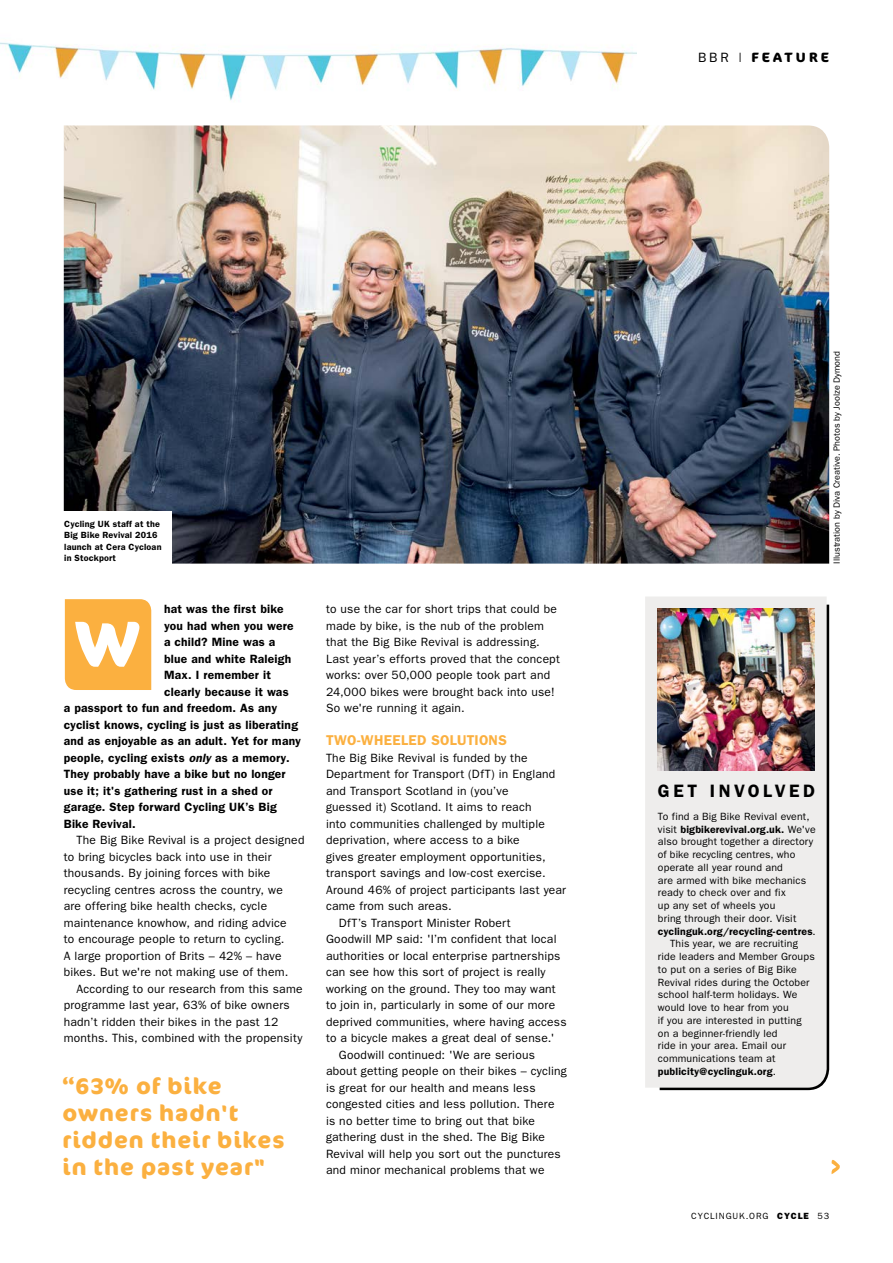
<style>
.page{position:relative;width:893px;height:1263px;background:#fff}
.page>*{position:absolute;margin:0;border:0;box-sizing:border-box;transform-origin:0 0}
.CTC_GREAT_RIDES_BODY{font:700 64.35px "Cocon Pro";color:#fff}
.CTC_GREAT_RIDES_PULL{font:700 22.5px/27px "Cocon Pro";letter-spacing:.045em;color:#fbb040}
.CTC_GREAT_RIDES_BOXO{font:600 18px "Franklin Gothic";letter-spacing:.195em;color:#000}
.CTC_GREAT_RIDES_BODY-2{font:600 14.25px "Franklin Gothic";letter-spacing:.015em;color:#fbb040}
.t1{font:700 13.5px "Cocon Pro";letter-spacing:.225em;color:#000}
.CTC_GREAT_RIDES_BODY-3{font:12px/16.5px "Franklin Gothic";letter-spacing:.02em;color:#000}
.CTC_GREAT_RIDES_BODY-4{font:600 12px "Franklin Gothic";letter-spacing:.02em;color:#000}
.CTC_GREAT_RIDES_BOXO-2{font:10.5px/12.8px "Franklin Gothic";letter-spacing:.015em;color:#000}
.CTC_GREAT_RIDES_BOXO-3{font:600 9px/11.2px "Franklin Gothic";letter-spacing:.02em;color:#000}
.t2{font:9px "Franklin Gothic";color:#000}
.t3{font:9px "Franklin Gothic";letter-spacing:.1em;color:#000}
.s1{font-family:"Franklin Gothic";font-weight:400}
.s2{font-style:italic}
.s3{font-weight:600}
.s4{font-weight:800}
</style>
<div class="page">
<img style="left:1px;top:42px;width:635px;height:59px">
<img style="left:64px;top:125px;width:765px;height:439px">
<div style="left:645px;top:597px;width:182px;height:491px;background:#eeedec"></div>
<img style="left:658px;top:608px;width:157px;height:162px">
<svg style="left:832px;top:1160px;width:8px;height:14px"></svg>
<div style="left:65px;top:599px;width:86px;height:91px;background:#fbb040"></div>
<div style="left:56px;top:511px;width:116px;height:61px;background:#fff"></div>
<p class="t1" style="left:698px;top:48px;width:133px"><span class="s1">BBR |</span> FEATURE</p>
<p class="CTC_GREAT_RIDES_BOXO-3" style="left:64px;top:518px;width:99px">Cycling UK staff at the<br>Big Bike Revival 2016 launch at Cera Cycloan in Stockport</p>
<p class="CTC_GREAT_RIDES_BODY-4" style="left:164px;top:602px;width:121px">hat was the first bike</p>
<p class="CTC_GREAT_RIDES_BODY-4" style="left:164px;top:618px;width:131px">you had when you were</p>
<p class="CTC_GREAT_RIDES_BODY-4" style="left:164px;top:635px;width:113px">a child? Mine was a</p>
<p class="CTC_GREAT_RIDES_BODY-4" style="left:164px;top:651px;width:129px">blue and white Raleigh</p>
<p class="CTC_GREAT_RIDES_BODY-4" style="left:164px;top:668px;width:108px">Max. I remember it</p>
<p class="CTC_GREAT_RIDES_BODY-4" style="left:164px;top:684px;width:126px">clearly because it was</p>
<p class="CTC_GREAT_RIDES_BODY-4" style="left:64px;top:701px;width:215px">a passport to fun and freedom. As any</p>
<p class="CTC_GREAT_RIDES_BODY-4" style="left:64px;top:717px;width:236px">cyclist knows, cycling is just as liberating</p>
<p class="CTC_GREAT_RIDES_BODY-4" style="left:64px;top:734px;width:239px">and as enjoyable as an adult. Yet for many</p>
<p class="CTC_GREAT_RIDES_BODY-4" style="left:64px;top:750px;width:227px">people, cycling exists <span class="s2">only</span> as a memory.</p>
<p class="CTC_GREAT_RIDES_BODY-4" style="left:64px;top:767px;width:223px">They probably have a bike but no longer</p>
<p class="CTC_GREAT_RIDES_BODY-4" style="left:64px;top:783px;width:210px">use it; it's gathering rust in a shed or</p>
<p class="CTC_GREAT_RIDES_BODY-4" style="left:64px;top:800px;width:214px">garage. Step forward Cycling UK’s Big</p>
<p class="CTC_GREAT_RIDES_BODY-4" style="left:64px;top:816px;width:73px">Bike Revival.</p>
<p class="CTC_GREAT_RIDES_BODY-3" style="left:64px;top:831px;width:242px;text-indent:13px">The Big Bike Revival is a project designed to bring bicycles back into use in their thousands. By joining forces with bike recycling centres across the country, we<br>are offering bike health checks, cycle maintenance knowhow, and riding advice<br>to encourage people to return to cycling.<br>A large proportion of Brits – 42% – have bikes. But we're not making use of them.</p>
<p class="CTC_GREAT_RIDES_BODY-3" style="left:64px;top:980px;width:240px;text-indent:13px">According to our research from this same programme last year, 63% of bike owners hadn’t ridden their bikes in the past 12 months. This, combined with the propensity</p>
<p class="CTC_GREAT_RIDES_BODY" style="left:75px;top:599px;width:67px">W</p>
<p class="CTC_GREAT_RIDES_PULL" style="left:63px;top:1072px;width:224px">“63% of bike owners hadn't ridden their bikes in the past year"</p>
<p class="CTC_GREAT_RIDES_BODY-3" style="left:326px;top:600px;width:235px">to use the car for short trips that could be made by bike, is the nub of the problem that the Big Bike Revival is addressing.<br>Last year’s efforts proved that the concept works: over 50,000 people took part and 24,000 bikes were brought back into use!<br>So we're running it again.</p>
<p class="CTC_GREAT_RIDES_BODY-2" style="left:326px;top:732px;width:182px">TWO-WHEELED SOLUTIONS</p>
<p class="CTC_GREAT_RIDES_BODY-3" style="left:326px;top:749px;width:242px">The Big Bike Revival is funded by the Department for Transport (DfT) in England and Transport Scotland in (you’ve<br>guessed it) Scotland. It aims to reach<br>into communities challenged by multiple deprivation, where access to a bike<br>gives greater employment opportunities, transport savings and low-cost exercise.<br>Around 46% of project participants last year came from such areas.</p>
<p class="CTC_GREAT_RIDES_BODY-3" style="left:326px;top:914px;width:242px;text-indent:13px">DfT’s Transport Minister Robert<br>Goodwill MP said: 'I’m confident that local authorities or local enterprise partnerships can see how this sort of project is really working on the ground. They too may want to join in, particularly in some of our more deprived communities, where having access to a bicycle makes a great deal of sense.'</p>
<p class="CTC_GREAT_RIDES_BODY-3" style="left:326px;top:1046px;width:242px;text-indent:13px">Goodwill continued: 'We are serious about getting people on their bikes – cycling is great for our health and means less congested cities and less pollution. There<br>is no better time to bring out that bike gathering dust in the shed. The Big Bike Revival will help you sort out the punctures and minor mechanical problems that we</p>
<p class="t2" style="left:832px;top:564px;width:214px;rotate:-90deg">Illustration by Diva Creative. Photos by Joolze Dymond</p>
<p class="CTC_GREAT_RIDES_BOXO" style="left:658px;top:780px;width:159px">GET INVOLVED</p>
<p class="CTC_GREAT_RIDES_BOXO-2" style="left:658px;top:810px;width:159px">To find a Big Bike Revival event, visit <span class="s3">bigbikerevival.org.uk.</span> We've also brought together a directory of bike recycling centres, who operate all year round and<br>are armed with bike mechanics ready to check over and fix<br>up any set of wheels you<br>bring through their door. Visit <span class="s3">cyclinguk.org/recycling-centres</span>.</p>
<p class="CTC_GREAT_RIDES_BOXO-2" style="left:658px;top:937px;width:158px;text-indent:12px">This year, we are recruiting ride leaders and Member Groups to put on a series of Big Bike<br>Revival rides during the October school half-term holidays. We would love to hear from you<br>if you are interested in putting on a beginner-friendly led<br>ride in your area. Email our communications team at <span class="s3">publicity@cyclinguk.org</span>.</p>
<p class="t3" style="left:691px;top:1211px;width:139px">CYCLINGUK.ORG <span class="s4">CYCLE</span> 53</p>
</div>
